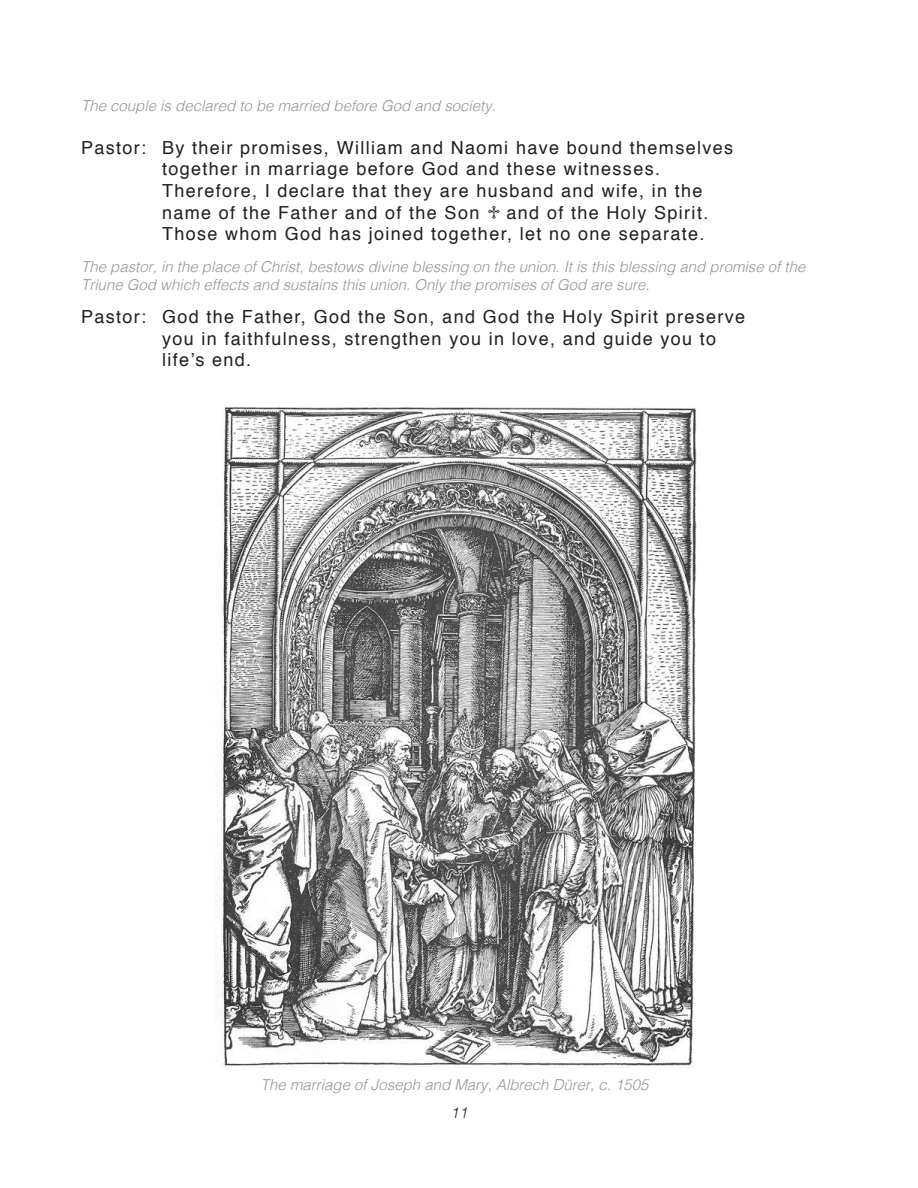
<style>
.page{position:relative;width:918px;height:1188px;background:#fff}
.page>*{position:absolute;margin:0;border:0;box-sizing:border-box;transform-origin:0 0}
.t1{font:18px/21.6px "Helvetica";letter-spacing:.075em;color:#231f20}
.t2{font:italic 300 15px/18px "Helvetica";color:#939598}
.t3{font:italic 300 15px "Helvetica";color:#231f20}
.s1{font-family:"DejaVu LGC Sans"}
</style>
<div class="page">
<img style="left:221px;top:407px;width:476px;height:661px">
<p class="t2" style="left:81px;top:95px;width:417px">The couple is declared to be married before God and society.</p>
<p class="t1" style="left:162px;top:137px;width:573px;text-indent:-81px">Pastor: By their promises, William and Naomi have bound themselves together in marriage before God and these witnesses.<br>Therefore, I declare that they are husband and wife, in the name of the Father and of the Son <span class="s1">♱</span> and of the Holy Spirit.<br>Those whom God has joined together, let no one separate.</p>
<p class="t2" style="left:81px;top:257px;width:726px">The pastor, in the place of Christ, bestows divine blessing on the union. It is this blessing and promise of the<br>Triune God which effects and sustains this union. Only the promises of God are sure.</p>
<p class="t1" style="left:162px;top:307px;width:585px;text-indent:-81px">Pastor: God the Father, God the Son, and God the Holy Spirit preserve you in faithfulness, strengthen you in love, and guide you to life’s end.</p>
<p class="t2" style="left:261px;top:1075px;width:389px">The marriage of Joseph and Mary, Albrech Dürer, c. 1505</p>
<p class="t3" style="left:451px;top:1100px;width:18px">11</p>
</div>
